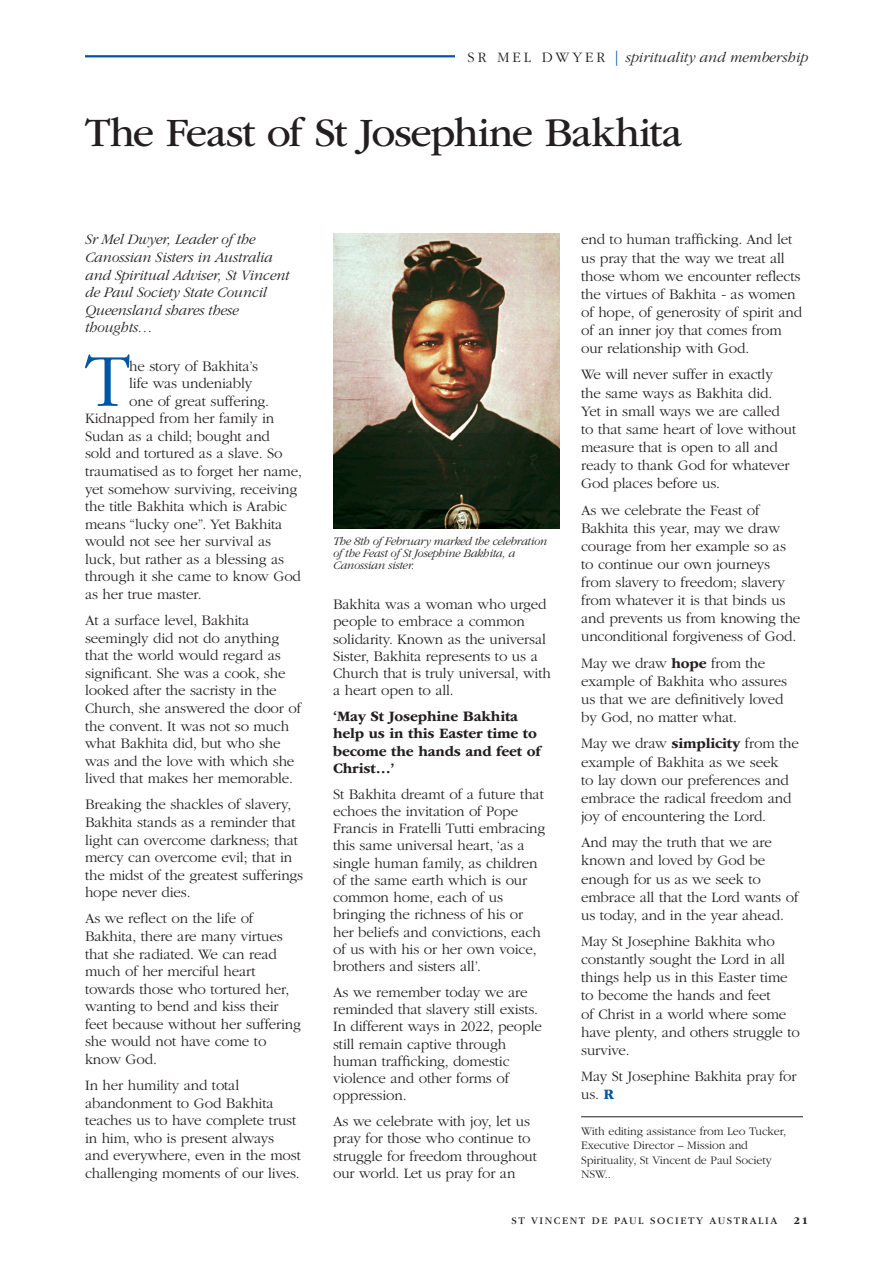
<style>
.page{position:relative;width:893px;height:1263px;background:#fff}
.page>*{position:absolute;margin:0;border:0;box-sizing:border-box;transform-origin:0 0}
.Body_-_drop_cap{font:300 77.4px "ITC Garamond Std";color:#0155a5}
.Heading{font:42px "ITC Garamond Std";letter-spacing:-.03em;color:#231f20}
.BODY{font:300 15px/18.1px "ITC Garamond Std";letter-spacing:-.01em;color:#231f20}
.Body_-_drop_cap-2{font:300 15px "ITC Garamond Std";letter-spacing:-.01em;color:#231f20}
.Intro_para_light_ita{font:italic 300 15px/17.5px "ITC Garamond Std";letter-spacing:-.01em;color:#231f20}
.BODY-2{font:700 15px/17.2px "ITC Garamond Std";letter-spacing:-.01em;color:#231f20}
.Endnote{font:300 12px/14.4px "ITC Garamond Std";letter-spacing:-.01em;color:#231f20}
.Photo_caption{font:italic 300 12px/12px "ITC Garamond Std";letter-spacing:-.02em;color:#231f20}
.t1{font:10.5px "ITC Garamond Std";letter-spacing:.15em;color:#231f20}
.t2{font:700 10.5px "ITC Garamond Std";color:#231f20}
.s1{font-style:normal}
.s2{font-style:normal;color:#0155a5}
.s3{font-weight:700}
.s4{font-weight:700;color:#0155a5}
</style>
<div class="page">
<hr style="left:581px;top:1116px;width:222px;height:1px;background:#231f20">
<hr style="left:85px;top:55px;width:370px;height:2px;background:#0155a5">
<img style="left:333px;top:234px;width:227px;height:294px">
<p class="Intro_para_light_ita" style="left:468px;top:48px;width:342px"><span class="s1">S R M E L D W Y E R</span> <span class="s2">|</span> spirituality and membership</p>
<p class="Heading" style="left:85px;top:110px;width:599px">The Feast of St Josephine Bakhita</p>
<p class="Intro_para_light_ita" style="left:85px;top:231px;width:206px">Sr Mel Dwyer, Leader of the<br>Canossian Sisters in Australia and Spiritual Adviser, St Vincent de Paul Society State Council<br>Queensland shares these thoughts…</p>
<p class="Body_-_drop_cap" style="left:85px;top:340px;width:46px">T</p>
<p class="Body_-_drop_cap-2" style="left:129px;top:358px;width:130px">he story of Bakhita’s</p>
<p class="Body_-_drop_cap-2" style="left:129px;top:376px;width:125px">life was undeniably</p>
<p class="Body_-_drop_cap-2" style="left:129px;top:393px;width:142px">one of great suffering.</p>
<p class="Body_-_drop_cap-2" style="left:85px;top:410px;width:191px">Kidnapped from her family in</p>
<p class="Body_-_drop_cap-2" style="left:85px;top:428px;width:186px">Sudan as a child; bought and</p>
<p class="Body_-_drop_cap-2" style="left:85px;top:446px;width:199px">sold and tortured as a slave. So</p>
<p class="Body_-_drop_cap-2" style="left:85px;top:463px;width:218px">traumatised as to forget her name,</p>
<p class="Body_-_drop_cap-2" style="left:85px;top:481px;width:214px">yet somehow surviving, receiving</p>
<p class="Body_-_drop_cap-2" style="left:85px;top:498px;width:204px">the title Bakhita which is Arabic</p>
<p class="Body_-_drop_cap-2" style="left:85px;top:516px;width:199px">means “lucky one”. Yet Bakhita</p>
<p class="Body_-_drop_cap-2" style="left:85px;top:533px;width:188px">would not see her survival as</p>
<p class="Body_-_drop_cap-2" style="left:85px;top:551px;width:201px">luck, but rather as a blessing as</p>
<p class="Body_-_drop_cap-2" style="left:85px;top:569px;width:217px">through it she came to know God</p>
<p class="Body_-_drop_cap-2" style="left:85px;top:586px;width:118px">as her true master.</p>
<p class="BODY" style="left:85px;top:612px;width:218px;line-height:17.5px">At a surface level, Bakhita seemingly did not do anything that the world would regard as significant. She was a cook, she looked after the sacristy in the<br>Church, she answered the door of the convent. It was not so much what Bakhita did, but who she was and the love with which she lived that makes her memorable.</p>
<p class="BODY" style="left:85px;top:796px;width:220px;line-height:17.5px">Breaking the shackles of slavery,<br>Bakhita stands as a reminder that light can overcome darkness; that mercy can overcome evil; that in the midst of the greatest sufferings hope never dies.</p>
<p class="BODY" style="left:85px;top:910px;width:217px;line-height:17.5px">As we reflect on the life of<br>Bakhita, there are many virtues that she radiated. We can read much of her merciful heart towards those who tortured her, wanting to bend and kiss their feet because without her suffering she would not have come to know God.</p>
<p class="BODY" style="left:85px;top:1077px;width:217px;line-height:17.5px">In her humility and total abandonment to God Bakhita teaches us to have complete trust in him, who is present always and everywhere, even in the most challenging moments of our lives.</p>
<p class="Photo_caption" style="left:333px;top:535px;width:216px">The 8th of February marked the celebration of the Feast of St Josephine Bakhita, a<br>Canossian sister.</p>
<p class="BODY" style="left:333px;top:596px;width:219px;line-height:17.2px">Bakhita was a woman who urged people to embrace a common solidarity. Known as the universal<br>Sister, Bakhita represents to us a<br>Church that is truly universal, with a heart open to all.</p>
<p class="BODY-2" style="left:333px;top:708px;width:209px">‘May St Josephine Bakhita help us in this Easter time to become the hands and feet of<br>Christ…’</p>
<p class="BODY" style="left:333px;top:785px;width:214px;line-height:17.2px">St Bakhita dreamt of a future that echoes the invitation of Pope<br>Francis in Fratelli Tutti embracing this same universal heart, ‘as a single human family, as children of the same earth which is our common home, each of us bringing the richness of his or her beliefs and convictions, each of us with his or her own voice, brothers and sisters all’.</p>
<p class="BODY" style="left:333px;top:984px;width:210px;line-height:17.2px">As we remember today we are reminded that slavery still exists.<br>In different ways in 2022, people still remain captive through human trafficking, domestic violence and other forms of oppression.</p>
<p class="BODY" style="left:333px;top:1113px;width:205px;line-height:17.2px">As we celebrate with joy, let us pray for those who continue to struggle for freedom throughout our world. Let us pray for an</p>
<p class="BODY" style="left:581px;top:231px;width:222px">end to human trafficking. And let us pray that the way we treat all those whom we encounter reflects the virtues of Bakhita - as women of hope, of generosity of spirit and of an inner joy that comes from our relationship with God.</p>
<p class="BODY" style="left:581px;top:366px;width:217px">We will never suffer in exactly the same ways as Bakhita did.<br>Yet in small ways we are called<br>to that same heart of love without measure that is open to all and ready to thank God for whatever<br>God places before us.</p>
<p class="BODY" style="left:581px;top:501px;width:221px">As we celebrate the Feast of<br>Bakhita this year, may we draw courage from her example so as to continue our own journeys from slavery to freedom; slavery from whatever it is that binds us and prevents us from knowing the unconditional forgiveness of God.</p>
<p class="BODY" style="left:581px;top:654px;width:207px">May we draw <span class="s3">hope</span> from the example of Bakhita who assures us that we are definitively loved by God, no matter what.</p>
<p class="BODY" style="left:581px;top:735px;width:219px">May we draw <span class="s3">simplicity</span> from the example of Bakhita as we seek<br>to lay down our preferences and embrace the radical freedom and joy of encountering the Lord.</p>
<p class="BODY" style="left:581px;top:834px;width:219px">And may the truth that we are known and loved by God be enough for us as we seek to embrace all that the Lord wants of us today, and in the year ahead.</p>
<p class="BODY" style="left:581px;top:933px;width:220px">May St Josephine Bakhita who constantly sought the Lord in all things help us in this Easter time to become the hands and feet<br>of Christ in a world where some have plenty, and others struggle to survive.</p>
<p class="BODY" style="left:581px;top:1068px;width:217px">May St Josephine Bakhita pray for us. <span class="s4">R</span></p>
<p class="Endnote" style="left:581px;top:1124px;width:207px">With editing assistance from Leo Tucker,<br>Executive Director – Mission and<br>Spirituality, St Vincent de Paul Society<br>NSW..</p>
<p class="t1" style="left:512px;top:1214px;width:267px">ST VINCENT DE PAUL SOCIETY AUSTRALIA</p>
<p class="t2" style="left:794px;top:1214px;width:16px">21</p>
</div>
